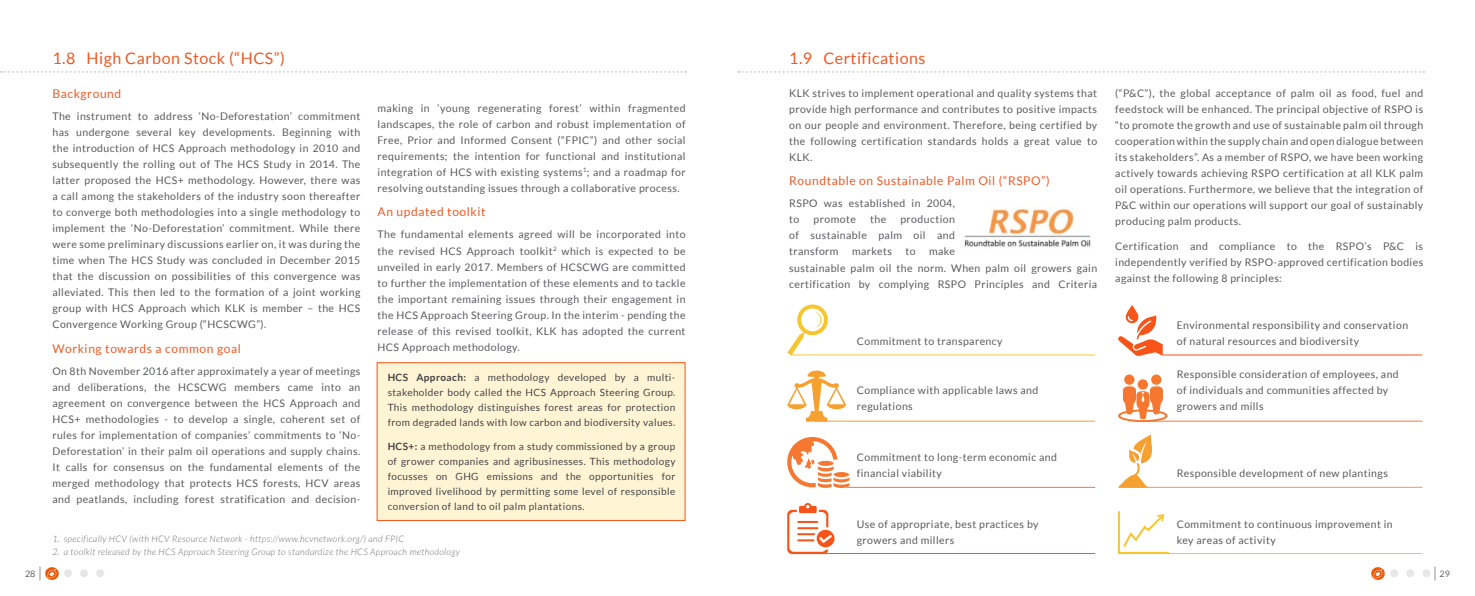
<style>
.page{position:relative;width:1475px;height:596px;background:#fff}
.page>*{position:absolute;margin:0;border:0;box-sizing:border-box;transform-origin:0 0}
.t1{font:16px "Lato";letter-spacing:.03em;color:#ee5824}
.t2{font:12px "Lato";letter-spacing:.05em;color:#ee5824}
.t3{font:10.5px/16px "Lato";letter-spacing:.04em;color:#58595b;text-align:justify}
.t4{font:10px/15px "Lato";letter-spacing:.04em;color:#434345;text-align:justify}
.t5{font:italic 300 9px "Lato";letter-spacing:.04em;color:#6d6e71}
.t6{font:9px "Lato";color:#636466}
.s1{font-weight:700}
</style>
<div class="page">
<svg style="left:40px;top:566px;width:1px;height:14px"></svg>
<div style="left:96px;top:569px;width:8px;height:8px;background:#e6e7e8;border-radius:50%"></div>
<div style="left:64px;top:569px;width:8px;height:8px;background:#e6e7e8;border-radius:50%"></div>
<div style="left:80px;top:569px;width:8px;height:8px;background:#e6e7e8;border-radius:50%"></div>
<img style="left:45px;top:567px;width:14px;height:13px">
<svg style="left:1434px;top:566px;width:1px;height:14px"></svg>
<div style="left:1389px;top:569px;width:8px;height:8px;background:#e6e7e8;border-radius:50%"></div>
<div style="left:1405px;top:569px;width:8px;height:8px;background:#e6e7e8;border-radius:50%"></div>
<div style="left:1422px;top:569px;width:8px;height:8px;background:#e6e7e8;border-radius:50%"></div>
<img style="left:1371px;top:567px;width:13px;height:13px">
<svg style="left:1px;top:71px;width:685px;height:2px"></svg>
<svg style="left:738px;top:71px;width:685px;height:2px"></svg>
<img style="left:964px;top:208px;width:127px;height:39px">
<hr style="left:791px;top:354px;width:303px;height:1px;background:#f6c630">
<svg style="left:787px;top:304px;width:43px;height:51px"></svg>
<hr style="left:1162px;top:354px;width:259px;height:1px;background:#f65418">
<hr style="left:815px;top:420px;width:279px;height:1px;background:#f6a030">
<hr style="left:1144px;top:420px;width:277px;height:1px;background:#f67830">
<hr style="left:846px;top:486px;width:248px;height:1px;background:#f67830">
<hr style="left:1118px;top:486px;width:303px;height:1px;background:#f6a030">
<hr style="left:791px;top:552px;width:303px;height:1px;background:#f65418">
<hr style="left:1118px;top:552px;width:303px;height:1px;background:#f6c630">
<svg style="left:787px;top:370px;width:59px;height:51px"></svg>
<svg style="left:787px;top:437px;width:62px;height:51px"></svg>
<svg style="left:787px;top:503px;width:47px;height:50px"></svg>
<svg style="left:1118px;top:305px;width:44px;height:51px"></svg>
<svg style="left:1122px;top:374px;width:40px;height:45px"></svg>
<div style="left:1117px;top:409px;width:50px;height:13px;border:2px solid #f67830;border-radius:50%"></div>
<svg style="left:1118px;top:434px;width:33px;height:53px"></svg>
<hr style="left:1117px;top:511px;width:2px;height:41px;background:#f6c630">
<hr style="left:1118px;top:551px;width:49px;height:2px;background:#f6c630">
<svg style="left:1123px;top:514px;width:42px;height:33px"></svg>
<div style="left:377px;top:362px;width:308px;height:158px;background:#fff5d5"></div>
<div style="left:376px;top:362px;width:309px;height:158px;border:1px solid #f65418"></div>
<h1 class="t1" style="left:52px;top:49px;width:234px">1.8 High Carbon Stock (“HCS”)</h1>
<h1 class="t1" style="left:789px;top:49px;width:138px">1.9 Certifications</h1>
<p class="t3" style="left:789px;top:85px;width:309px">KLK strives to implement operational and quality systems that provide high performance and contributes to positive impacts on our people and environment. Therefore, being certified by the following certification standards holds a great value to KLK.</p>
<p class="t2" style="left:789px;top:174px;width:262px">Roundtable on Sustainable Palm Oil (“RSPO”)</p>
<p class="t3" style="left:789px;top:195px;width:167px">RSPO was established in 2004, to</p>
<p class="t3" style="left:1115px;top:85px;width:309px">(“P&amp;C”), the global acceptance of palm oil as food, fuel and feedstock will be enhanced. The principal objective of RSPO is “to promote the growth and use of sustainable palm oil through cooperation within the supply chain and open dialogue between its stakeholders”. As a member of RSPO, we have been working actively towards achieving RSPO certification at all KLK palm oil operations. Furthermore, we believe that the integration of P&amp;C within our operations will support our goal of sustainably producing palm products.</p>
<p class="t3" style="left:1115px;top:237px;width:309px">Certification and compliance to the RSPO’s P&amp;C is independently verified by RSPO-approved certification bodies against the following 8 principles:</p>
<p class="t2" style="left:52px;top:87px;width:70px">Background</p>
<p class="t3" style="left:52px;top:108px;width:309px">The instrument to address ‘No-Deforestation’ commitment has undergone several key developments. Beginning with the introduction of HCS Approach methodology in 2010 and subsequently the rolling out of The HCS Study in 2014. The latter proposed the HCS+ methodology. However, there was a call among the stakeholders of the industry soon thereafter to converge both methodologies into a single methodology to implement the ‘No-Deforestation’ commitment. While there were some preliminary discussions earlier on, it was during the time when The HCS Study was concluded in December 2015 that the discussion on possibilities of this convergence was alleviated. This then led to the formation of a joint working group with HCS Approach which KLK is member – the HCS Convergence Working Group (“HCSCWG”).</p>
<p class="t2" style="left:52px;top:341px;width:190px">Working towards a common goal</p>
<p class="t3" style="left:52px;top:363px;width:309px">On 8th November 2016 after approximately a year of meetings and deliberations, the HCSCWG members came into an agreement on convergence between the HCS Approach and HCS+ methodologies - to develop a single, coherent set of rules for implementation of companies’ commitments to ‘No-Deforestation’ in their palm oil operations and supply chains.<br>It calls for consensus on the fundamental elements of the merged methodology that protects HCS forests, HCV areas and peatlands, including forest stratification and decision-</p>
<p class="t5" style="left:52px;top:534px;width:353px">1. specifically HCV (with HCV Resource Network - https://www.hcvnetwork.org/) and FPIC</p>
<p class="t5" style="left:52px;top:547px;width:409px">2. a toolkit released by the HCS Approach Steering Group to standardize the HCS Approach methodology</p>
<p class="t3" style="left:377px;top:100px;width:309px">making in ‘young regenerating forest’ within fragmented landscapes, the role of carbon and robust implementation of Free, Prior and Informed Consent (“FPIC”) and other social requirements; the intention for functional and institutional integration of HCS with existing systems<sup>1</sup>; and a roadmap for resolving outstanding issues through a collaborative process.</p>
<p class="t2" style="left:377px;top:205px;width:109px">An updated toolkit</p>
<p class="t3" style="left:377px;top:226px;width:309px">The fundamental elements agreed will be incorporated into the revised HCS Approach toolkit<sup>2</sup> which is expected to be unveiled in early 2017. Members of HCSCWG are committed to further the implementation of these elements and to tackle the important remaining issues through their engagement in the HCS Approach Steering Group. In the interim - pending the release of this revised toolkit, KLK has adopted the current HCS Approach methodology.</p>
<p class="t3" style="left:789px;top:211px;width:167px;text-indent:111px">production of sustainable palm oil and transform</p>
<p class="t3" style="left:813px;top:211px;width:44px">promote</p>
<p class="t3" style="left:870px;top:211px;width:18px">the</p>
<p class="t3" style="left:789px;top:243px;width:309px;text-align:center">make<br>sustainable palm oil the norm. When palm oil growers gain certification by complying RSPO Principles and Criteria</p>
<p class="t3" style="left:851px;top:243px;width:41px">markets</p>
<p class="t3" style="left:905px;top:243px;width:12px">to</p>
<p class="t3" style="left:1176px;top:317px;width:233px">Environmental responsibility and conservation of natural resources and biodiversity</p>
<p class="t3" style="left:856px;top:333px;width:147px">Commitment to transparency</p>
<p class="t3" style="left:1176px;top:366px;width:223px;text-align:left">Responsible consideration of employees, and of individuals and communities affected by growers and mills</p>
<p class="t4" style="left:387px;top:369px;width:289px"><span class="s1">HCS Approach:</span> a methodology developed by a multi&shy;stakeholder body called the HCS Approach Steering Group.<br>This methodology distinguishes forest areas for protection from degraded lands with low carbon and biodiversity values.</p>
<p class="t4" style="left:387px;top:438px;width:289px"><span class="s1">HCS+:</span> a methodology from a study commissioned by a group of grower companies and agribusinesses. This methodology focusses on GHG emissions and the opportunities for improved livelihood by permitting some level of responsible conversion of land to oil palm plantations.</p>
<p class="t3" style="left:856px;top:382px;width:183px">Compliance with applicable laws and regulations</p>
<p class="t3" style="left:856px;top:448px;width:202px">Commitment to long-term economic and financial viability</p>
<p class="t3" style="left:1176px;top:464px;width:213px">Responsible development of new plantings</p>
<p class="t3" style="left:856px;top:515px;width:183px">Use of appropriate, best practices by growers and millers</p>
<p class="t3" style="left:1176px;top:515px;width:217px">Commitment to continuous improvement in key areas of activity</p>
<p class="t6" style="left:25px;top:568px;width:12px">28</p>
<p class="t6" style="left:1439px;top:568px;width:12px">29</p>
</div>
